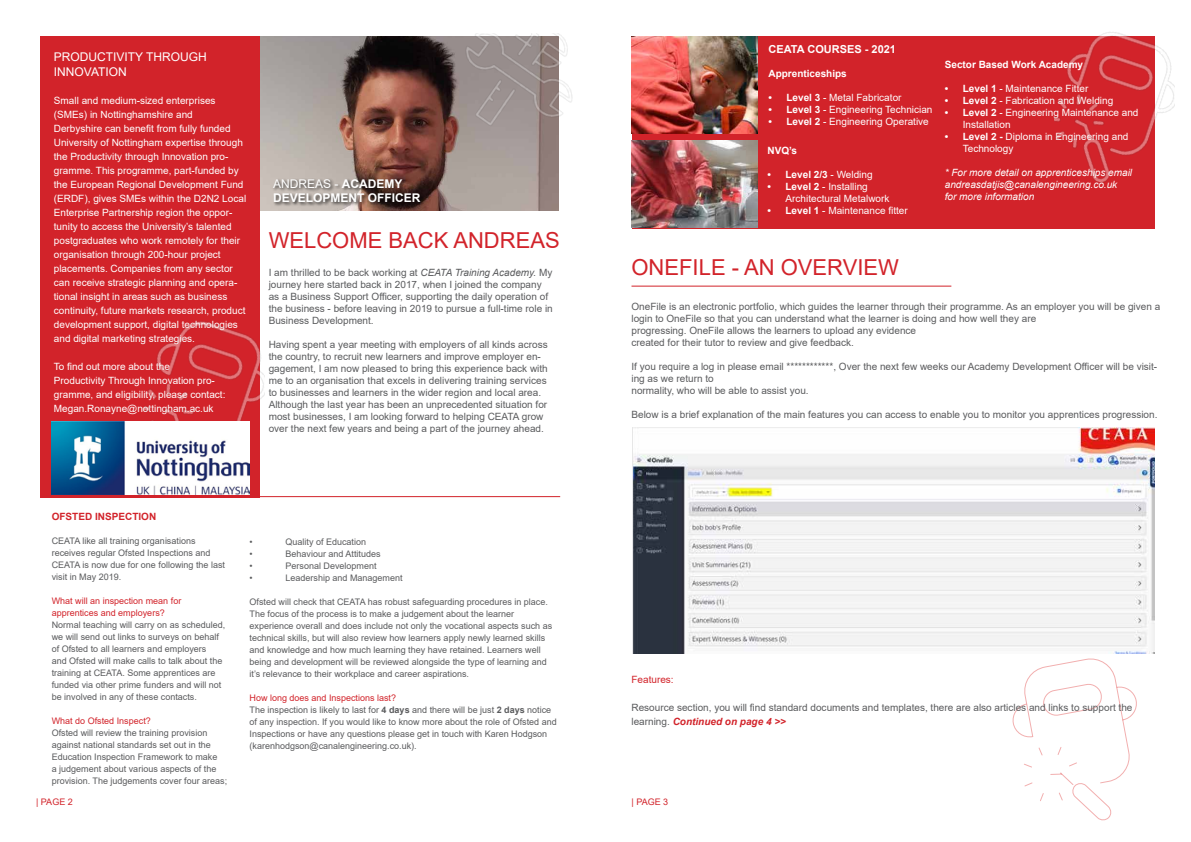
<style>
.page{position:relative;width:1191px;height:842px;background:#fff}
.page>*{position:absolute;margin:0;border:0;box-sizing:border-box;transform-origin:0 0}
.t1{font:22px "Arial";color:#d2232a}
.t2{font:700 12px/14.4px "Arial";color:#fff}
.t3{font:12px/14.4px "Arial";color:#fff}
.t4{font:700 11px "Arial";color:#fff}
.t5{font:10px/12px "Arial";color:#5a5b5d}
.t6{font:10px/14px "Arial";color:#fff}
.t7{font:italic 10px/12px "Arial";color:#fff}
.t8{font:700 10px "Arial";color:#fff}
.t9{font:700 10px "Arial";color:#d2232a}
.t10{font:10px "Arial";color:#d2232a}
.t11{font:9px/12px "Arial";color:#5a5b5d}
.t12{font:9px/12px "Arial";color:#d2232a}
.s1{font-weight:400}
.s2{font-style:italic}
.s3{color:#d2232a}
.s4{font-weight:700}
.s5{font-weight:700;font-style:italic;color:#d2232a}
</style>
<div class="page">
<div style="left:632px;top:36px;width:523px;height:193px;background:#d2232a"></div>
<img style="left:632px;top:428px;width:523px;height:226px">
<img style="left:631px;top:36px;width:126px;height:97px">
<div style="left:40px;top:36px;width:220px;height:461px;background:#d2232a"></div>
<hr style="left:252px;top:496px;width:308px;height:1px;background:#d2232a">
<img style="left:260px;top:36px;width:298px;height:175px">
<div style="left:272px;top:178px;width:153px;height:29px;background:#000;opacity:.75"></div>
<img style="left:145px;top:321px;width:119px;height:177px">
<img style="left:631px;top:141px;width:126px;height:87px">
<hr style="left:631px;top:286px;width:320px;height:1px;background:#d2232a">
<img style="left:1054px;top:32px;width:120px;height:151px">
<img style="left:459px;top:33px;width:114px;height:113px">
<svg style="left:1012px;top:658px;width:125px;height:163px"></svg>
<img style="left:52px;top:421px;width:197px;height:73px">
<h2 class="t3" style="left:54px;top:50px;width:154px">PRODUCTIVITY THROUGH<br>INNOVATION</h2>
<p class="t6" style="left:54px;top:93px;width:194px">Small and medium-sized enterprises (SMEs) in Nottinghamshire and<br>Derbyshire can benefit from fully funded University of Nottingham expertise through the Productivity through Innovation pro&shy;gramme. This programme, part-funded by the European Regional Development Fund (ERDF), gives SMEs within the D2N2 Local Enterprise Partnership region the oppor&shy;tunity to access the University’s talented postgraduates who work remotely for their organisation through 200-hour project placements. Companies from any sector can receive strategic planning and opera&shy;tional insight in areas such as business continuity, future markets research, product development support, digital technologies and digital marketing strategies.</p>
<p class="t6" style="left:54px;top:359px;width:173px">To find out more about the<br>Productivity Through Innovation pro&shy;gramme, and eligibility, please contact:<br>Megan.Ronayne@nottingham.ac.uk</p>
<h2 class="t2" style="left:273px;top:176px;width:149px"><span class="s1">ANDREAS -</span> ACADEMY<br>DEVELOPMENT OFFICER</h2>
<h1 class="t1" style="left:269px;top:225px;width:292px">WELCOME BACK ANDREAS</h1>
<p class="t5" style="left:269px;top:267px;width:286px">I am thrilled to be back working at <span class="s2">CEATA Training Academy.</span> My journey here started back in 2017, when I joined the company as a Business Support Officer, supporting the daily operation of the business - before leaving in 2019 to pursue a full-time role in Business Development.</p>
<p class="t5" style="left:269px;top:339px;width:281px">Having spent a year meeting with employers of all kinds across the country, to recruit new learners and improve employer en&shy;gagement, I am now pleased to bring this experience back with me to an organisation that excels in delivering training services to businesses and learners in the wider region and local area.<br>Although the last year has been an unprecedented situation for most businesses, I am looking forward to helping CEATA grow over the next few years and being a part of the journey ahead.</p>
<p class="t9" style="left:52px;top:510px;width:106px">OFSTED INSPECTION</p>
<p class="t11" style="left:52px;top:535px;width:175px">CEATA like all training organisations receives regular Ofsted Inspections and CEATA is now due for one following the last visit in May 2019.</p>
<p class="t12" style="left:52px;top:595px;width:131px">What will an inspection mean for apprentices and employers?</p>
<p class="t11" style="left:52px;top:619px;width:175px">Normal teaching will carry on as scheduled, we will send out links to surveys on behalf of Ofsted to all learners and employers<br>and Ofsted will make calls to talk about the training at CEATA. Some apprentices are funded via other prime funders and will not be involved in any of these contacts.</p>
<p class="t12" style="left:52px;top:715px;width:101px">What do Ofsted Inspect?</p>
<p class="t11" style="left:52px;top:727px;width:177px">Ofsted will review the training provision against national standards set out in the Education Inspection Framework to make<br>a judgement about various aspects of the provision. The judgements cover four areas;</p>
<p class="t12" style="left:36px;top:796px;width:38px">| PAGE 2</p>
<p class="t11" style="left:249px;top:536px;width:5px">•</p>
<p class="t11" style="left:285px;top:536px;width:82px">Quality of Education</p>
<p class="t11" style="left:249px;top:548px;width:5px">•</p>
<p class="t11" style="left:285px;top:548px;width:97px">Behaviour and Attitudes</p>
<p class="t11" style="left:249px;top:560px;width:5px">•</p>
<p class="t11" style="left:285px;top:560px;width:93px">Personal Development</p>
<p class="t11" style="left:249px;top:572px;width:5px">•</p>
<p class="t11" style="left:285px;top:572px;width:119px">Leadership and Management</p>
<p class="t11" style="left:249px;top:596px;width:304px">Ofsted will check that CEATA has robust safeguarding procedures in place.<br>The focus of the process is to make a judgement about the learner experience overall and does include not only the vocational aspects such as technical skills, but will also review how learners apply newly learned skills and knowledge and how much learning they have retained. Learners well being and development will be reviewed alongside the type of learning and it’s relevance to their workplace and career aspirations.</p>
<p class="t11" style="left:249px;top:692px;width:309px"><span class="s3">How long does and Inspections last?<br></span>The inspection is likely to last for <span class="s4">4 days</span> and there will be just <span class="s4">2 days</span> notice of any inspection. If you would like to know more about the role of Ofsted and Inspections or have any questions please get in touch with Karen Hodgson (karenhodgson@canalengineering.co.uk).</p>
<p class="t4" style="left:768px;top:42px;width:129px">CEATA COURSES - 2021</p>
<p class="t8" style="left:768px;top:67px;width:80px">Apprenticeships</p>
<p class="t6" style="left:768px;top:91px;width:135px"><span class="s4">• Level 3</span> - Metal Fabricator</p>
<p class="t6" style="left:768px;top:103px;width:166px"><span class="s4">• Level 3</span> - Engineering Technician</p>
<p class="t6" style="left:768px;top:115px;width:162px"><span class="s4">• Level 2</span> - Engineering Operative</p>
<p class="t8" style="left:767px;top:144px;width:31px">NVQ’s</p>
<p class="t8" style="left:767px;top:168px;width:107px">• Level 2/3 <span class="s1">- Welding</span></p>
<p class="t6" style="left:785px;top:181px;width:105px;line-height:12px;text-indent:-18px"><span class="s4">• Level 2</span> - Installing<br>Architectural Metalwork</p>
<p class="t6" style="left:767px;top:204px;width:142px"><span class="s4">• Level 1</span> - Maintenance fitter</p>
<p class="t8" style="left:944px;top:57px;width:140px">Sector Based Work Academy</p>
<p class="t6" style="left:944px;top:81px;width:145px"><span class="s4">• Level 1</span> - Maintenance Fitter</p>
<p class="t6" style="left:944px;top:93px;width:170px"><span class="s4">• Level 2</span> - Fabrication and Welding</p>
<p class="t6" style="left:962px;top:106px;width:177px;line-height:12px;text-indent:-18px"><span class="s4">• Level 2</span> - Engineering Maintenance and<br>Installation</p>
<p class="t6" style="left:962px;top:130px;width:167px;line-height:12px;text-indent:-18px"><span class="s4">• Level 2 -</span> Diploma in Engineering and<br>Technology</p>
<p class="t7" style="left:944px;top:166px;width:189px">* For more detail on apprenticeships email andreasdatjis@canalengineering.co.uk<br>for more information</p>
<h1 class="t1" style="left:631px;top:252px;width:269px">ONEFILE - AN OVERVIEW</h1>
<p class="t5" style="left:631px;top:300px;width:530px">OneFile is an electronic portfolio, which guides the learner through their programme. As an employer you will be given a login to OneFile so that you can understand what the learner is doing and how well they are<br>progressing. OneFile allows the learners to upload any evidence<br>created for their tutor to review and give feedback.</p>
<p class="t5" style="left:631px;top:360px;width:527px">If you require a log in please email ************, Over the next few weeks our Academy Development Officer will be visit&shy;ing as we return to<br>normality, who will be able to assist you.</p>
<p class="t5" style="left:631px;top:408px;width:527px">Below is a brief explanation of the main features you can access to enable you to monitor you apprentices progression.</p>
<p class="t10" style="left:631px;top:673px;width:44px">Features:</p>
<p class="t5" style="left:631px;top:701px;width:502px;line-height:14px">Resource section, you will find standard documents and templates, there are also articles and links to support the learning. <span class="s5">Continued on page 4 &gt;&gt;</span></p>
<p class="t12" style="left:631px;top:795px;width:38px">| PAGE 3</p>
</div>
